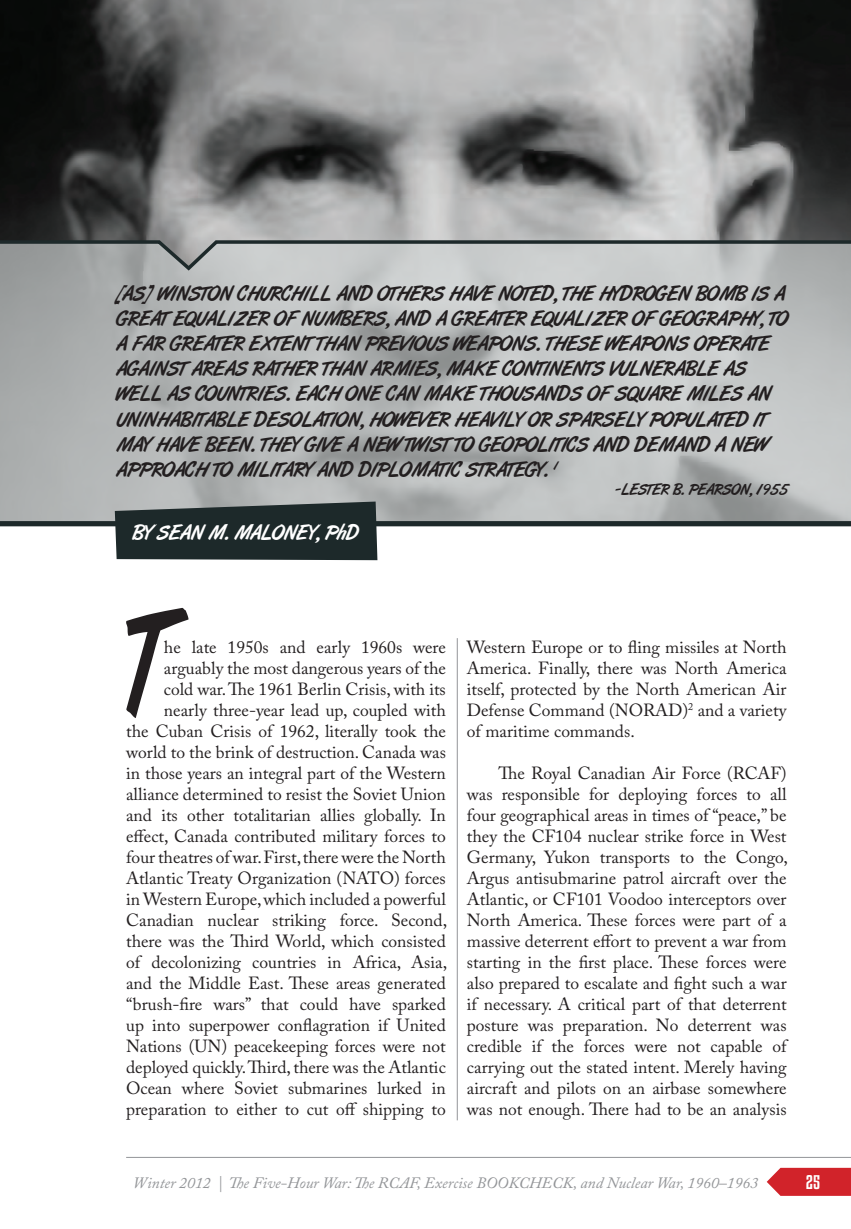
<style>
.page{position:relative;width:851px;height:1229px;background:#fff}
.page>*{position:absolute;margin:0;border:0;box-sizing:border-box;transform-origin:0 0}
.t1{font:154.35px "Art Brush";color:#231f20;scale:.67 1}
.t2{font:21px/25.2px "Art Brush";color:#231f20}
.t3{font:21px "Art Brush";color:#fff}
.t4{font:17.5px/21px "Adobe Caslon Pro";color:#231f20;text-align:justify}
.t5{font:17.5px "Kenyan Coffee Rg";color:#fff}
.t6{font:italic 15.75px "Adobe Caslon Pro";color:#939598}
.t7{font:15.75px "Art Brush";color:#231f20}
.s1{font-family:"Brush Script"}
</style>
<div class="page">
<svg style="left:0;top:273px;width:851px;height:248px;background:#b8bbbb"></svg>
<svg style="left:766px;top:1168px;width:85px;height:28px;background:#d5373d"></svg>
<hr style="left:126px;top:1157px;width:725px;height:1px;background:#939598">
<hr style="left:457px;top:638px;width:1px;height:482px;background:#939598">
<svg style="left:115px;top:501px;width:262px;height:59px;background:#2e3939"></svg>
<div style="left:0;top:521px;width:851px;height:5px;background:#1d292a"></div>
<svg style="left:0;top:0;width:851px;height:273px;background:#7e7f7f"></svg>
<p class="t2" style="left:116px;top:281px;width:673px"><span class="s1">[</span>AS<span class="s1">]</span> WINSTON CHURCHILL AND OTHERS HAVE NOTED, THE HYDROGEN BOMB IS A GREAT EQUALIZER OF NUMBERS, AND A GREATER EQUALIZER OF GEOGRAPHY, TO A FAR GREATER EXTENTTHAN PREVIOUS WEAPONS. THESE WEAPONS OPERATE AGAINSTAREAS RATHER THAN ARMIES, MAKE CONTINENTS VULNERABLE AS WELL AS COUNTRIES. EACH ONE CA N MAKE THOUSANDS OF SQUARE MILES AN UNINHABITA BLE DESOLATION, HOWEVER HEAVILY OR SPARSELY POPULATED IT MAY HAVE BEEN. THEY GIVE A NEWTWISTTO GEOPOLITICS AND DEMAND A NEW APPROACH TO MILITA RY AND DIPLOMATIC STRATEGY. <sup>1</sup></p>
<p class="t7" style="left:616px;top:481px;width:174px">-LESTER B. PEARSON, 1 955</p>
<p class="t3" style="left:132px;top:521px;width:228px">BY SEAN M. MALONEY, PHD</p>
<h1 class="t1" style="left:126px;top:579px;width:54px">T</h1>
<p class="t4" style="left:126px;top:636px;width:322px;text-align:right">he late 1950s and early 1960s were arguably the most dangerous years of the<br>cold war. The 1961 Berlin Crisis, with its nearly three-year lead up, coupled with<br>the Cuban Crisis of 1962, literally took the world to the brink of destruction. Canada was in those years an integral part of the Western alliance determined to resist the Soviet Union and its other totalitarian allies globally. In effect, Canada contributed military forces to four theatres of war. First, there were the North Atlantic Treaty Organization (NATO) forces in Western Europe, which included a powerful Canadian nuclear striking force. Second, there was the Third World, which consisted of decolonizing countries in Africa, Asia, and the Middle East. These areas generated “brush-fire wars” that could have sparked up into superpower conflagration if United Nations (UN) peacekeeping forces were not deployed quickly. Third, there was the Atlantic Ocean where Soviet submarines lurked in preparation to either to cut off shipping to</p>
<p class="t4" style="left:467px;top:636px;width:321px">Western Europe or to fling missiles at North America. Finally, there was North America itself, protected by the North American Air Defense Command (NORAD)<sup>2</sup> and a variety of maritime commands.</p>
<p class="t4" style="left:467px;top:762px;width:322px;text-indent:32px">The Royal Canadian Air Force (RCAF) was responsible for deploying forces to all four geographical areas in times of “peace,” be they the CF104 nuclear strike force in West Germany, Yukon transports to the Congo, Argus antisubmarine patrol aircraft over the Atlantic, or CF101 Voodoo interceptors over North America. These forces were part of a massive deterrent effort to prevent a war from starting in the first place. These forces were also prepared to escalate and fight such a war if necessary. A critical part of that deterrent posture was preparation. No deterrent was credible if the forces were not capable of carrying out the stated intent. Merely having aircraft and pilots on an airbase somewhere was not enough. There had to be an analysis</p>
<p class="t6" style="left:133px;top:1174px;width:627px">Winter 2012 | The Five-Hour War: The RCAF, Exercise BOOKCHECK, and Nuclear War, 1960–1963</p>
<p class="t5" style="left:806px;top:1171px;width:16px">25</p>
</div>
